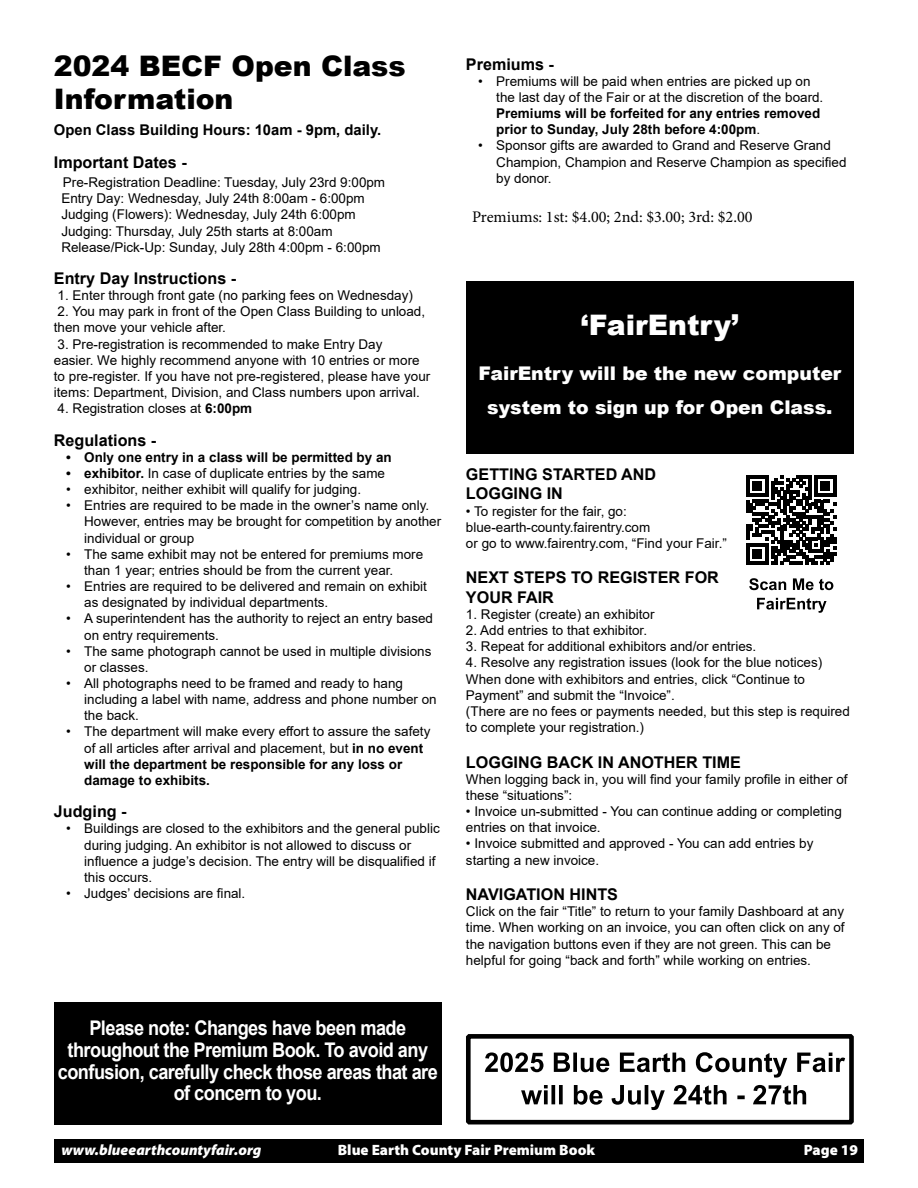
<style>
.page{position:relative;width:918px;height:1188px;background:#fff}
.page>*{position:absolute;margin:0;border:0;box-sizing:border-box;transform-origin:0 0}
.t1{font:900 28.35px/33.9px "Arial";color:#000}
.t2{font:900 28.35px "Arial";color:#fff}
.t3{font:700 20.25px/21.6px "Arial";letter-spacing:-.03em;color:#fff;text-align:center;scale:.9 1}
.t4{font:900 18.9px/33.9px "Arial";color:#fff;text-align:center}
.t5{font:700 16.2px/19.4px "Arial";color:#000}
.t6{font:16.2px "Minion Pro";color:#000}
.t7{font:900 15px "Myriad Pro";color:#fff}
.t8{font:italic 900 15px "Myriad Pro";color:#fff}
.t9{font:700 14.85px "Arial";color:#000}
.t10{font:13.5px/16.2px "Arial";color:#000}
.t11{font:700 13.5px/16.2px "Arial";color:#000}
.s1{font-weight:700}
.s2{font-weight:400}
</style>
<div class="page">
<div style="left:54px;top:1139px;width:810px;height:23px;background:#000"></div>
<div style="left:54px;top:1002px;width:388px;height:122px;background:#000"></div>
<svg style="left:746px;top:475px;width:90px;height:90px"></svg>
<div style="left:466px;top:281px;width:388px;height:173px;background:#000"></div>
<svg style="left:757px;top:598px;width:70px;height:15px"></svg>
<svg style="left:749px;top:578px;width:84px;height:12px"></svg>
<svg style="left:521px;top:1085px;width:285px;height:25px"></svg>
<svg style="left:485px;top:1052px;width:360px;height:26px"></svg>
<div style="left:466px;top:1034px;width:388px;height:90px;border:5px solid #000"></div>
<h1 class="t1" style="left:54px;top:48px;width:353px">2024 BECF Open Class<br>Information</h1>
<p class="t9" style="left:54px;top:120px;width:329px">Open Class Building Hours: 10am - 9pm, daily.</p>
<p class="t5" style="left:54px;top:152px;width:134px">Important Dates -</p>
<p class="t10" style="left:61px;top:174px;width:325px">Pre-Registration Deadline: Tuesday, July 23rd 9:00pm Entry Day: Wednesday, July 24th 8:00am - 6:00pm Judging (Flowers): Wednesday, July 24th 6:00pm Judging: Thursday, July 25th starts at 8:00am Release/Pick-Up: Sunday, July 28th 4:00pm - 6:00pm</p>
<p class="t5" style="left:54px;top:269px;width:184px">Entry Day Instructions -</p>
<p class="t10" style="left:58px;top:287px;width:357px">1. Enter through front gate (no parking fees on Wednesday)</p>
<p class="t10" style="left:54px;top:303px;width:373px">2. You may park in front of the Open Class Building to unload, then move your vehicle after.</p>
<p class="t10" style="left:54px;top:336px;width:378px">3. Pre-registration is recommended to make Entry Day<br>easier. We highly recommend anyone with 10 entries or more to pre-register. If you have not pre-registered, please have your items: Department, Division, and Class numbers upon arrival.</p>
<p class="t10" style="left:58px;top:400px;width:196px">4. Registration closes at <span class="s1">6:00pm</span></p>
<p class="t5" style="left:54px;top:430px;width:104px">Regulations -</p>
<p class="t11" style="left:66px;top:449px;width:327px">• Only one entry in a class will be permitted by an</p>
<p class="t10" style="left:66px;top:465px;width:321px"><span class="s1">• exhibitor.</span> In case of duplicate entries by the same</p>
<p class="t10" style="left:66px;top:481px;width:297px">• exhibitor, neither exhibit will qualify for judging.</p>
<p class="t10" style="left:84px;top:497px;width:359px;text-indent:-18px">• Entries are required to be made in the owner’s name only.<br>However, entries may be brought for competition by another individual or group</p>
<p class="t10" style="left:84px;top:546px;width:341px;text-indent:-18px">• The same exhibit may not be entered for premiums more than 1 year; entries should be from the current year.</p>
<p class="t10" style="left:84px;top:578px;width:344px;text-indent:-18px">• Entries are required to be delivered and remain on exhibit as designated by individual departments.</p>
<p class="t10" style="left:84px;top:610px;width:350px;text-indent:-18px">• A superintendent has the authority to reject an entry based on entry requirements.</p>
<p class="t10" style="left:84px;top:643px;width:349px;text-indent:-18px">• The same photograph cannot be used in multiple divisions or classes.</p>
<p class="t10" style="left:84px;top:675px;width:354px;text-indent:-18px">• All photographs need to be framed and ready to hang including a label with name, address and phone number on the back.</p>
<p class="t10" style="left:84px;top:724px;width:348px;text-indent:-18px">• The department will make every effort to assure the safety of all articles after arrival and placement, but <span class="s1">in no event will the department be responsible for any loss or damage to exhibits.</span></p>
<p class="t5" style="left:54px;top:802px;width:74px">Judging -</p>
<p class="t10" style="left:84px;top:820px;width:357px;text-indent:-18px">• Buildings are closed to the exhibitors and the general public during judging. An exhibitor is not allowed to discuss or influence a judge’s decision. The entry will be disqualified if this occurs.</p>
<p class="t10" style="left:66px;top:885px;width:181px">• Judges’ decisions are final.</p>
<h2 class="t3" style="left:58px;top:1018px;width:424px">Please note: Changes have been made throughout the Premium Book. To avoid any confusion, carefully check those areas that are of concern to you.</h2>
<p class="t5" style="left:466px;top:54px;width:90px">Premiums -</p>
<p class="t10" style="left:496px;top:73px;width:329px;text-indent:-18px">• Premiums will be paid when entries are picked up on the last day of the Fair or at the discretion of the board.</p>
<p class="t11" style="left:496px;top:105px;width:326px">Premiums will be forfeited for any entries removed prior to Sunday, July 28th before 4:00pm<span class="s2">.</span></p>
<p class="t10" style="left:496px;top:138px;width:352px;text-indent:-18px">• Sponsor gifts are awarded to Grand and Reserve Grand<br>Champion, Champion and Reserve Champion as specified by donor.</p>
<p class="t6" style="left:472px;top:206px;width:282px">Premiums: 1st: $4.00; 2nd: $3.00; 3rd: $2.00</p>
<h1 class="t2" style="left:581px;top:305px;width:159px">‘FairEntry’</h1>
<h3 class="t4" style="left:478px;top:356px;width:364px">FairEntry will be the new computer system to sign up for Open Class.</h3>
<p class="t5" style="left:466px;top:465px;width:192px">GETTING STARTED AND<br>LOGGING IN</p>
<p class="t10" style="left:466px;top:503px;width:262px">• To register for the fair, go: blue-earth-county.fairentry.com<br>or go to www.fairentry.com, “Find your Fair.”</p>
<p class="t5" style="left:466px;top:568px;width:254px">NEXT STEPS TO REGISTER FOR<br>YOUR FAIR</p>
<p class="t10" style="left:466px;top:606px;width:190px">1. Register (create) an exhibitor</p>
<p class="t10" style="left:466px;top:622px;width:183px">2. Add entries to that exhibitor.</p>
<p class="t10" style="left:466px;top:638px;width:292px">3. Repeat for additional exhibitors and/or entries.</p>
<p class="t10" style="left:466px;top:655px;width:385px">4. Resolve any registration issues (look for the blue notices)<br>When done with exhibitors and entries, click “Continue to Payment” and submit the “Invoice”.<br>(There are no fees or payments needed, but this step is required to complete your registration.)</p>
<p class="t5" style="left:466px;top:752px;width:277px">LOGGING BACK IN ANOTHER TIME</p>
<p class="t10" style="left:466px;top:771px;width:383px">When logging back in, you will find your family profile in either of these “situations”:</p>
<p class="t10" style="left:466px;top:803px;width:377px">• Invoice un-submitted - You can continue adding or completing entries on that invoice.</p>
<p class="t10" style="left:466px;top:836px;width:349px">• Invoice submitted and approved - You can add entries by starting a new invoice.</p>
<p class="t5" style="left:466px;top:885px;width:154px">NAVIGATION HINTS</p>
<p class="t10" style="left:466px;top:903px;width:380px">Click on the fair “Title” to return to your family Dashboard at any time. When working on an invoice, you can often click on any of the navigation buttons even if they are not green. This can be helpful for going “back and forth” while working on entries.</p>
<p class="t8" style="left:62px;top:1142px;width:202px">www.blueearthcountyfair.org</p>
<p class="t7" style="left:338px;top:1141px;width:259px">Blue Earth County Fair Premium Book</p>
<p class="t7" style="left:804px;top:1141px;width:56px">Page 19</p>
</div>
